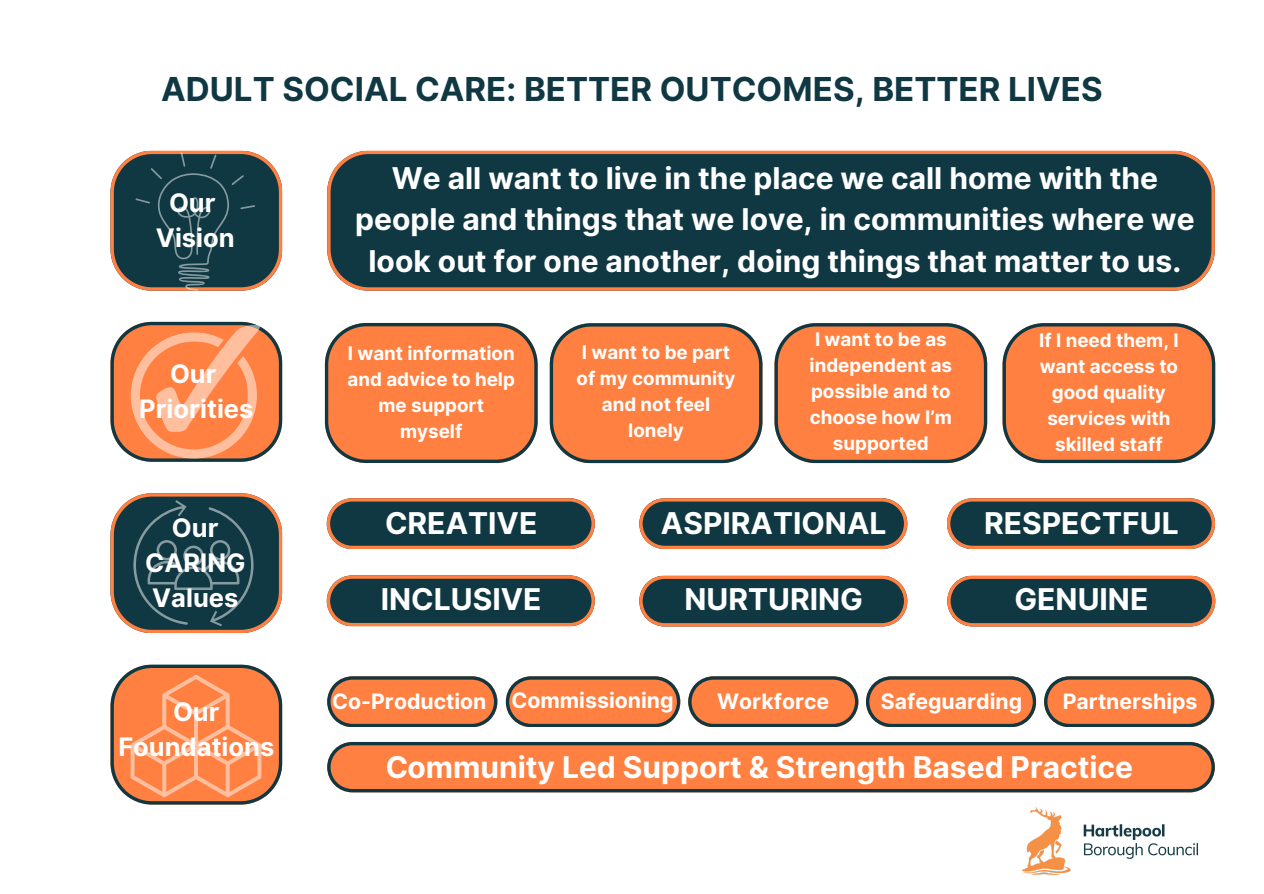
<style>
.page{position:relative;width:1264px;height:894px;background:#fff}
.page>*{position:absolute;margin:0;border:0;box-sizing:border-box;transform-origin:0 0}
.t1{font:700 33px "Inter";color:#0f3843}
.t2{font:700 30px/41.7px "Inter";color:#fff;text-align:center}
.t3{font:700 25.5px/35px "Inter";color:#fff;text-align:center}
.t4{font:700 21.3px "Inter";color:#fff}
.t5{font:700 18.75px/26px "Inter";color:#fff;text-align:center}
</style>
<div class="page">
<svg style="left:110px;top:664px;width:172px;height:140px;background:#ee8b59"></svg>
<svg style="left:325px;top:323px;width:212px;height:139px;background:#ef8148"></svg>
<svg style="left:110px;top:322px;width:172px;height:139px;background:#ed9162"></svg>
<svg style="left:110px;top:493px;width:172px;height:139px;background:#385155"></svg>
<div style="left:327px;top:151px;width:887px;height:139px;background:#0f3843"></div>
<svg style="left:345px;top:517px;width:250px;height:32px"></svg>
<svg style="left:327px;top:498px;width:267px;height:50px;background:#364849"></svg>
<svg style="left:947px;top:498px;width:267px;height:50px;background:#364849"></svg>
<svg style="left:639px;top:498px;width:268px;height:50px;background:#364849"></svg>
<svg style="left:327px;top:575px;width:267px;height:51px;background:#394949"></svg>
<svg style="left:639px;top:575px;width:268px;height:51px;background:#3b4b4b"></svg>
<svg style="left:947px;top:575px;width:268px;height:51px;background:#3b4b4b"></svg>
<svg style="left:327px;top:676px;width:170px;height:50px;background:#de7d4b"></svg>
<svg style="left:327px;top:742px;width:887px;height:50px;background:#df7742"></svg>
<svg style="left:506px;top:676px;width:174px;height:50px;background:#de7d4b"></svg>
<svg style="left:688px;top:676px;width:170px;height:50px;background:#de7d4b"></svg>
<svg style="left:883px;top:694px;width:153px;height:33px"></svg>
<svg style="left:866px;top:676px;width:169px;height:50px;background:#de7d4a"></svg>
<svg style="left:1044px;top:676px;width:170px;height:50px;background:#de7d4b"></svg>
<svg style="left:110px;top:151px;width:172px;height:139px;background:#344d52"></svg>
<svg style="left:549px;top:323px;width:213px;height:139px;background:#ef8149"></svg>
<svg style="left:774px;top:323px;width:213px;height:139px;background:#ef8149"></svg>
<svg style="left:1002px;top:323px;width:213px;height:139px;background:#ef8149"></svg>
<img style="left:1022px;top:807px;width:175px;height:67px">
<p class="t1" style="left:161px;top:69px;width:943px">ADULT SOCIAL CARE: BETTER OUTCOMES, BETTER LIVES</p>
<p class="t3" style="left:156px;top:185px;width:80px">Our<br>Vision</p>
<p class="t3" style="left:139px;top:356px;width:116px">Our<br>Priorities</p>
<p class="t3" style="left:145px;top:510px;width:102px">Our<br>CARING<br>Values</p>
<p class="t3" style="left:118px;top:694px;width:157px">Our<br>Foundations</p>
<p class="t2" style="left:355px;top:157px;width:841px">We all want to live in the place we call home with the people and things that we love, in communities where we look out for one another, doing things that matter to us.</p>
<p class="t5" style="left:347px;top:340px;width:169px">I want information and advice to help me support myself</p>
<p class="t5" style="left:576px;top:339px;width:160px">I want to be part of my community and not feel lonely</p>
<p class="t5" style="left:809px;top:326px;width:144px">I want to be as independent as possible and to choose how I’m supported</p>
<p class="t5" style="left:1039px;top:327px;width:141px">If I need them, I want access to good quality services with skilled staff</p>
<p class="t2" style="left:385px;top:502px;width:154px">CREATIVE</p>
<p class="t2" style="left:381px;top:578px;width:162px">INCLUSIVE</p>
<p class="t2" style="left:661px;top:502px;width:227px">ASPIRATIONAL</p>
<p class="t2" style="left:684px;top:578px;width:180px">NURTURING</p>
<p class="t2" style="left:984px;top:502px;width:196px">RESPECTFUL</p>
<p class="t2" style="left:1014px;top:578px;width:135px">GENUINE</p>
<p class="t4" style="left:332px;top:687px;width:343px">Co-Production Commissioning</p>
<p class="t4" style="left:717px;top:687px;width:114px">Workforce</p>
<p class="t4" style="left:881px;top:687px;width:143px">Safeguarding</p>
<p class="t4" style="left:1062px;top:687px;width:136px">Partnerships</p>
<p class="t2" style="left:385px;top:746px;width:749px">Community Led Support &amp; Strength Based Practice</p>
</div>
